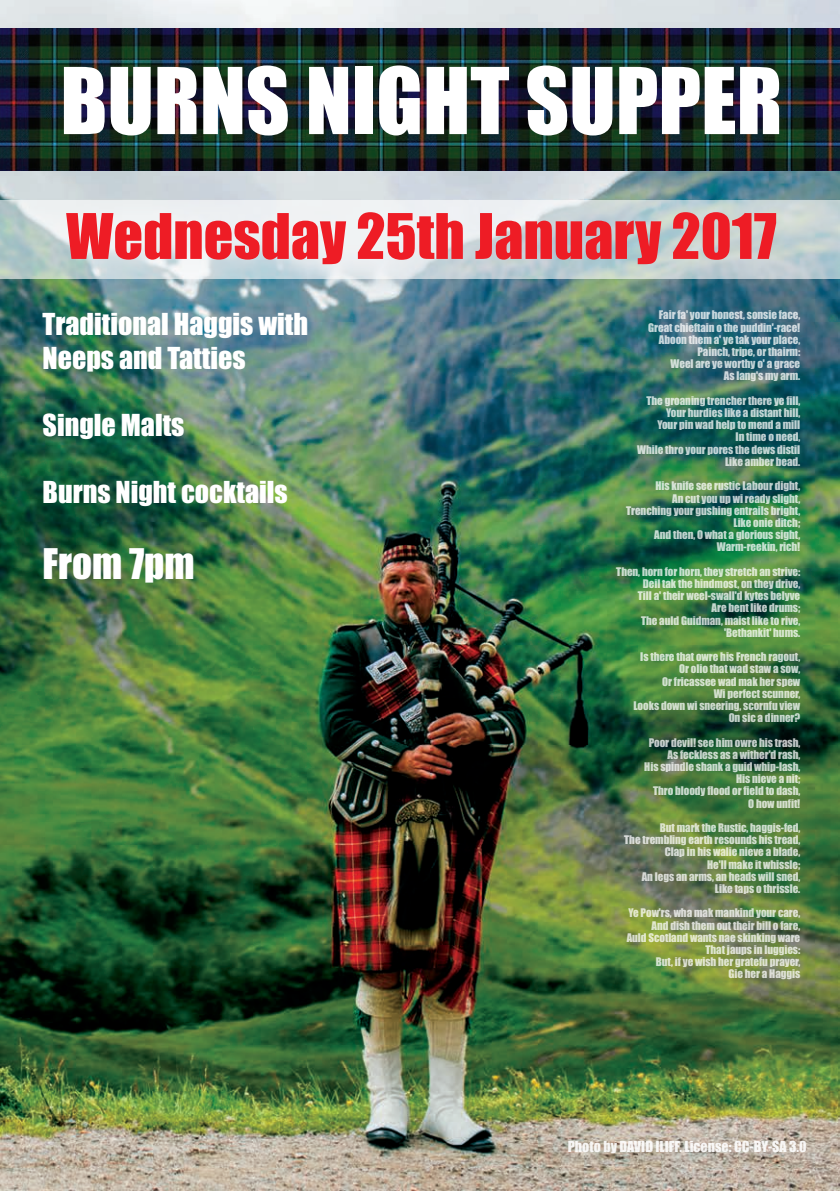
<style>
.page{position:relative;width:840px;height:1191px;background:#fff}
.page>*{position:absolute;margin:0;border:0;box-sizing:border-box;transform-origin:0 0}
.t1{font:85px "Impact";color:#fff}
.t2{font:58px "Impact";color:#ee1c25}
.t3{font:39px "Impact";color:#fff}
.t4{font:28px/33.6px "Impact";color:#fff}
.t5{font:14px "Impact";color:rgb(255 255 255/.9)}
.t6{font:11px/12.2px "Impact";letter-spacing:-.005em;color:rgb(255 255 255/.75);text-align:right}
</style>
<div class="page">
<img style="left:0;top:0;width:839px;height:1191px">
<img style="left:0;top:28px;width:839px;height:142px">
<div style="left:0;top:200px;width:839px;height:78px;background:#fff;opacity:.62"></div>
<h1 class="t1" style="left:60px;top:55px;width:723px">BURNS NIGHT SUPPER</h1>
<h2 class="t2" style="left:66px;top:205px;width:711px">Wednesday 25th January 2017</h2>
<h3 class="t4" style="left:43px;top:308px;width:267px">Traditional Haggis with<br>Neeps and Tatties</h3>
<h3 class="t4" style="left:43px;top:409px;width:143px">Single Malts</h3>
<h3 class="t4" style="left:43px;top:476px;width:246px">Burns Night cocktails</h3>
<h3 class="t3" style="left:43px;top:542px;width:153px">From 7pm</h3>
<p class="t6" style="left:647px;top:309px;width:153px">Fair fa' your honest, sonsie face,<br>Great chieftain o the puddin'-race!<br>Aboon them a' ye tak your place,<br>Painch, tripe, or thairm:<br>Weel are ye worthy o' a grace<br>As lang's my arm.</p>
<p class="t6" style="left:636px;top:395px;width:164px">The groaning trencher there ye fill,<br>Your hurdies like a distant hill,<br>Your pin wad help to mend a mill<br>In time o need,<br>While thro your pores the dews distil<br>Like amber bead.</p>
<p class="t6" style="left:625px;top:480px;width:175px">His knife see rustic Labour dight,<br>An cut you up wi ready slight,<br>Trenching your gushing entrails bright,<br>Like onie ditch;<br>And then, O what a glorious sight,<br>Warm-reekin, rich!</p>
<p class="t6" style="left:616px;top:566px;width:185px">Then, horn for horn, they stretch an strive:<br>Deil tak the hindmost, on they drive,<br>Till a' their weel-swall'd kytes belyve<br>Are bent like drums;<br>The auld Guidman, maist like to rive, 'Bethankit' hums.</p>
<p class="t6" style="left:633px;top:651px;width:168px">Is there that owre his French ragout,<br>Or olio that wad staw a sow,<br>Or fricassee wad mak her spew<br>Wi perfect scunner,<br>Looks down wi sneering, scornfu view<br>On sic a dinner?</p>
<p class="t6" style="left:644px;top:736px;width:157px">Poor devil! see him owre his trash,<br>As feckless as a wither'd rash,<br>His spindle shank a guid whip-lash,<br>His nieve a nit;<br>Thro bloody flood or field to dash,<br>O how unfit!</p>
<p class="t6" style="left:624px;top:822px;width:177px">But mark the Rustic, haggis-fed,<br>The trembling earth resounds his tread,<br>Clap in his walie nieve a blade,<br>He'll make it whissle;<br>An legs an arms, an heads will sned,<br>Like taps o thrissle.</p>
<p class="t6" style="left:626px;top:907px;width:175px">Ye Pow'rs, wha mak mankind your care,<br>And dish them out their bill o fare,<br>Auld Scotland wants nae skinking ware<br>That jaups in luggies:<br>But, if ye wish her gratefu prayer,<br>Gie her a Haggis</p>
<p class="t5" style="left:567px;top:1138px;width:240px">Photo by DAVID ILIFF. License: CC-BY-SA 3.0</p>
</div>
